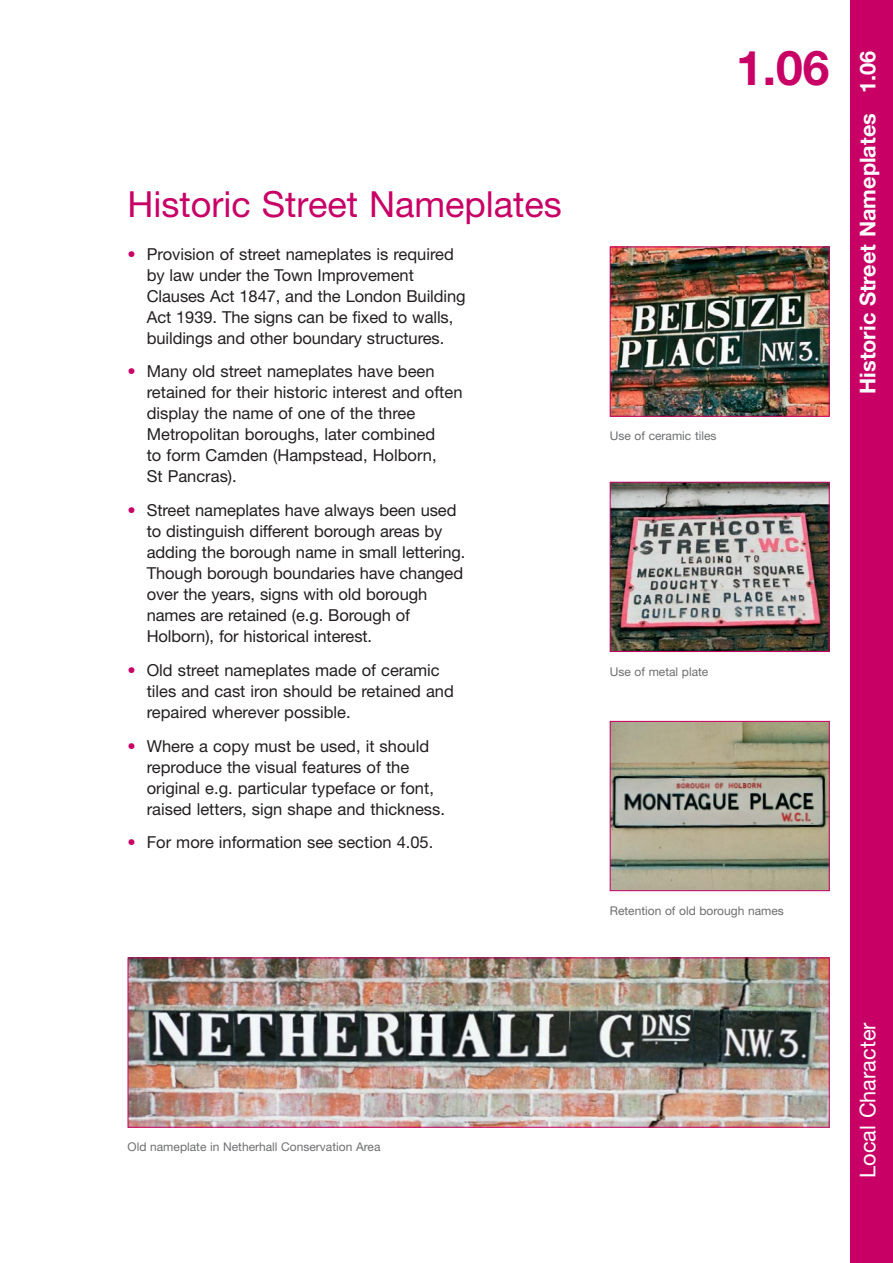
<style>
.page{position:relative;width:893px;height:1263px;background:#fff}
.page>*{position:absolute;margin:0;border:0;box-sizing:border-box;transform-origin:0 0}
.t1{font:700 48px "Helvetica Neue";color:#c80066}
.t2{font:36px "Helvetica Neue";color:#c80066}
.t3{font:700 21.75px "Helvetica Neue";color:#fff}
.t4{font:21.75px "Helvetica Neue";color:#fff}
.t5{font:16.5px/21px "Helvetica Neue";color:#231f20}
.t6{font:12px "Helvetica Neue";color:#6d6e70}
.s1{color:#c80066}
</style>
<div class="page">
<div style="left:850px;top:0;width:42px;height:1263px;background:#c80066"></div>
<img style="left:611px;top:249px;width:216px;height:166px">
<div style="left:609px;top:247px;width:220px;height:170px;border:1px solid #c80066"></div>
<img style="left:611px;top:484px;width:216px;height:166px">
<div style="left:609px;top:482px;width:220px;height:170px;border:1px solid #c80066"></div>
<img style="left:130px;top:960px;width:697px;height:166px">
<div style="left:128px;top:958px;width:701px;height:170px;border:1px solid #c80066"></div>
<img style="left:611px;top:723px;width:216px;height:166px">
<div style="left:609px;top:721px;width:220px;height:170px;border:1px solid #c80066"></div>
<h2 class="t2" style="left:128px;top:191px;width:435px">Historic Street Nameplates</h2>
<p class="t5" style="left:147px;top:245px;width:320px;text-indent:-19px"><span class="s1">•</span> Provision of street nameplates is required by law under the Town Improvement Clauses Act 1847, and the London Building Act 1939. The signs can be fixed to walls, buildings and other boundary structures.</p>
<p class="t5" style="left:147px;top:363px;width:317px;text-indent:-19px"><span class="s1">•</span> Many old street nameplates have been retained for their historic interest and often display the name of one of the three Metropolitan boroughs, later combined<br>to form Camden (Hampstead, Holborn,<br>St Pancras).</p>
<p class="t5" style="left:147px;top:501px;width:320px;text-indent:-19px"><span class="s1">•</span> Street nameplates have always been used to distinguish different borough areas by adding the borough name in small lettering.<br>Though borough boundaries have changed over the years, signs with old borough names are retained (e.g. Borough of Holborn), for historical interest.</p>
<p class="t5" style="left:147px;top:661px;width:308px;text-indent:-19px"><span class="s1">•</span> Old street nameplates made of ceramic tiles and cast iron should be retained and repaired wherever possible.</p>
<p class="t5" style="left:147px;top:737px;width:300px;text-indent:-19px"><span class="s1">•</span> Where a copy must be used, it should reproduce the visual features of the original e.g. particular typeface or font, raised letters, sign shape and thickness.</p>
<p class="t5" style="left:128px;top:834px;width:307px"><span class="s1">•</span> For more information see section 4.05.</p>
<p class="t6" style="left:128px;top:1143px;width:254px">Old nameplate in Netherhall Conservation Area</p>
<p class="t6" style="left:609px;top:432px;width:108px">Use of ceramic tiles</p>
<h1 class="t1" style="left:736px;top:51px;width:95px">1.06</h1>
<h3 class="t3" style="left:860px;top:394px;width:344px;rotate:-90deg">Historic Street Nameplates 1.06</h3>
<p class="t6" style="left:609px;top:667px;width:100px">Use of metal plate</p>
<p class="t6" style="left:609px;top:906px;width:176px">Retention of old borough names</p>
<h3 class="t4" style="left:859px;top:1178px;width:157px;rotate:-90deg">Local Character</h3>
</div>
